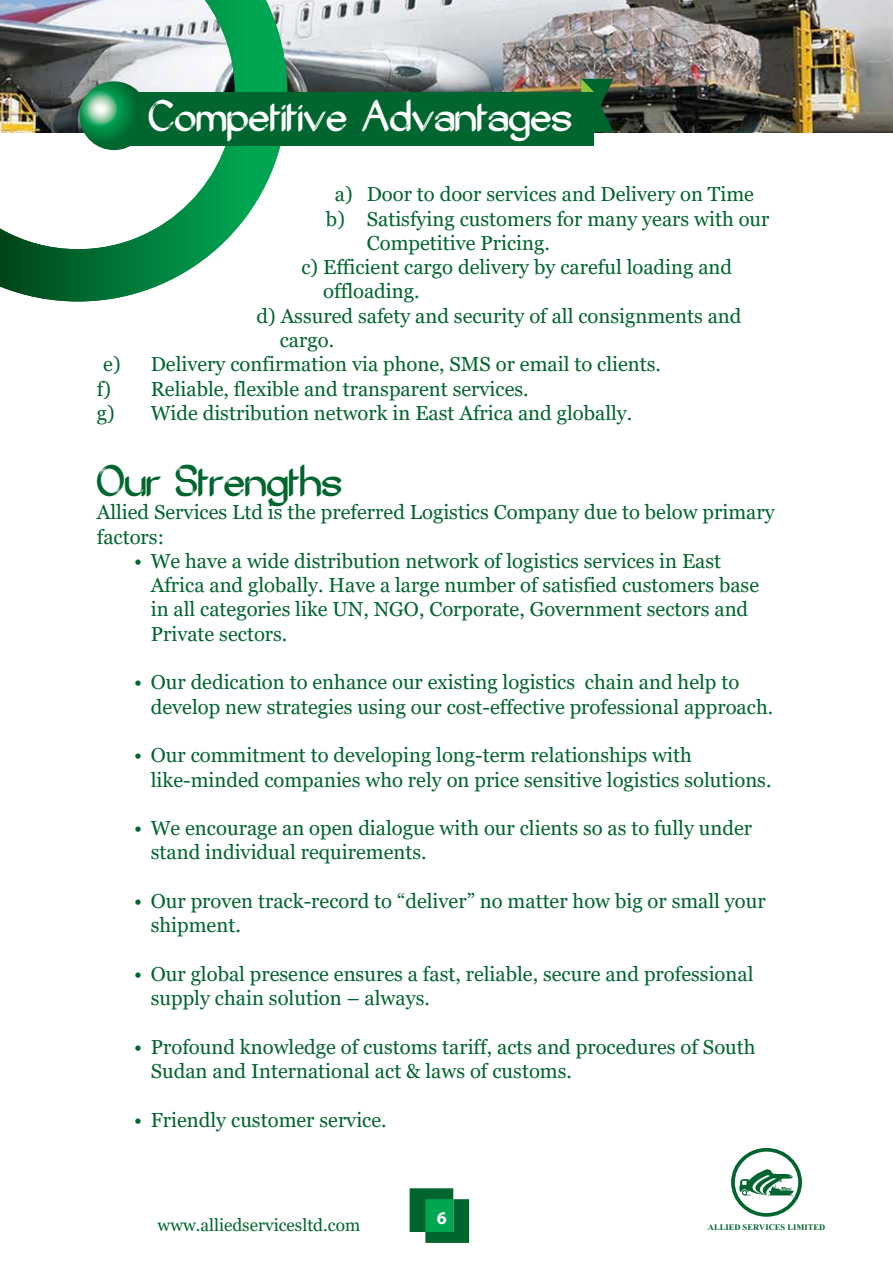
<style>
.page{position:relative;width:893px;height:1263px;background:#fff}
.page>*{position:absolute;margin:0;border:0;box-sizing:border-box;transform-origin:0 0}
.t1{font:42.15px "Castorgate Distort";color:#fff}
.t2{font:42.15px "Castorgate Distort";color:#00652e}
.t3{font:20.25px/24.3px "Georgia";color:#00652e}
.t4{font:700 18px "Myriad Pro";color:#fff}
.t5{font:17.25px "Georgia";color:#00652e}
.t6{font:700 10.5px "Aparajita";color:#00652e}
</style>
<div class="page">
<img style="left:287px;top:0;width:606px;height:132px">
<svg style="left:0;top:0;width:287px;height:301px"></svg>
<svg style="left:581px;top:79px;width:32px;height:53px"></svg>
<div style="left:123px;top:92px;width:471px;height:53px;background:#00652e"></div>
<svg style="left:80px;top:81px;width:68px;height:69px"></svg>
<svg style="left:410px;top:1188px;width:59px;height:55px;background:#1d884f"></svg>
<svg style="left:731px;top:1148px;width:71px;height:69px"></svg>
<div style="left:735px;top:1151px;width:63px;height:62px;background:#fff;border-radius:50%"></div>
<svg style="left:739px;top:1169px;width:55px;height:26px"></svg>
<h1 class="t1" style="left:148px;top:90px;width:425px">Competitive Advantages</h1>
<p class="t3" style="left:335px;top:183px;width:421px">a) Door to door services and Delivery on Time</p>
<p class="t3" style="left:326px;top:207px;width:445px">b) Satisfying customers for many years with our</p>
<p class="t3" style="left:367px;top:231px;width:185px">Competitive Pricing.</p>
<p class="t3" style="left:301px;top:255px;width:432px">c) Efficient cargo delivery by careful loading and</p>
<p class="t3" style="left:323px;top:280px;width:98px">offloading.</p>
<p class="t3" style="left:257px;top:304px;width:486px">d) Assured safety and security of all consignments and</p>
<p class="t3" style="left:280px;top:328px;width:56px">cargo.</p>
<p class="t3" style="left:103px;top:353px;width:559px">e) Delivery confirmation via phone, SMS or email to clients.</p>
<p class="t3" style="left:97px;top:377px;width:433px">f) Reliable, flexible and transparent services.</p>
<p class="t3" style="left:97px;top:401px;width:537px">g) Wide distribution network in East Africa and globally.</p>
<h1 class="t2" style="left:97px;top:455px;width:247px">Our Strengths</h1>
<p class="t3" style="left:97px;top:500px;width:679px">Allied Services Ltd is the preferred Logistics Company due to below primary factors:</p>
<p class="t3" style="left:151px;top:549px;width:610px;text-indent:-16px">• We have a wide distribution network of logistics services in East Africa and globally. Have a large number of satisfied customers base in all categories like UN, NGO, Corporate, Government sectors and Private sectors.</p>
<p class="t3" style="left:151px;top:671px;width:624px;text-indent:-16px">• Our dedication to enhance our existing logistics chain and help to develop new strategies using our cost-effective professional approach.</p>
<p class="t3" style="left:151px;top:743px;width:622px;text-indent:-16px">• Our commitment to developing long-term relationships with like-minded companies who rely on price sensitive logistics solutions.</p>
<p class="t3" style="left:151px;top:816px;width:603px;text-indent:-16px">• We encourage an open dialogue with our clients so as to fully under stand individual requirements.</p>
<p class="t3" style="left:151px;top:889px;width:616px;text-indent:-17px">• Our proven track-record to “deliver” no matter how big or small your shipment.</p>
<p class="t3" style="left:151px;top:962px;width:604px;text-indent:-16px">• Our global presence ensures a fast, reliable, secure and professional supply chain solution – always.</p>
<p class="t3" style="left:151px;top:1035px;width:606px;text-indent:-16px">• Profound knowledge of customs tariff, acts and procedures of South<br>Sudan and International act &amp; laws of customs.</p>
<p class="t3" style="left:134px;top:1108px;width:254px">• Friendly customer service.</p>
<p class="t4" style="left:437px;top:1206px;width:11px">6</p>
<p class="t5" style="left:158px;top:1215px;width:204px">www.alliedservicesltd.com</p>
<p class="t6" style="left:708px;top:1221px;width:119px">ALLIED SERVICES LIMITED</p>
</div>
